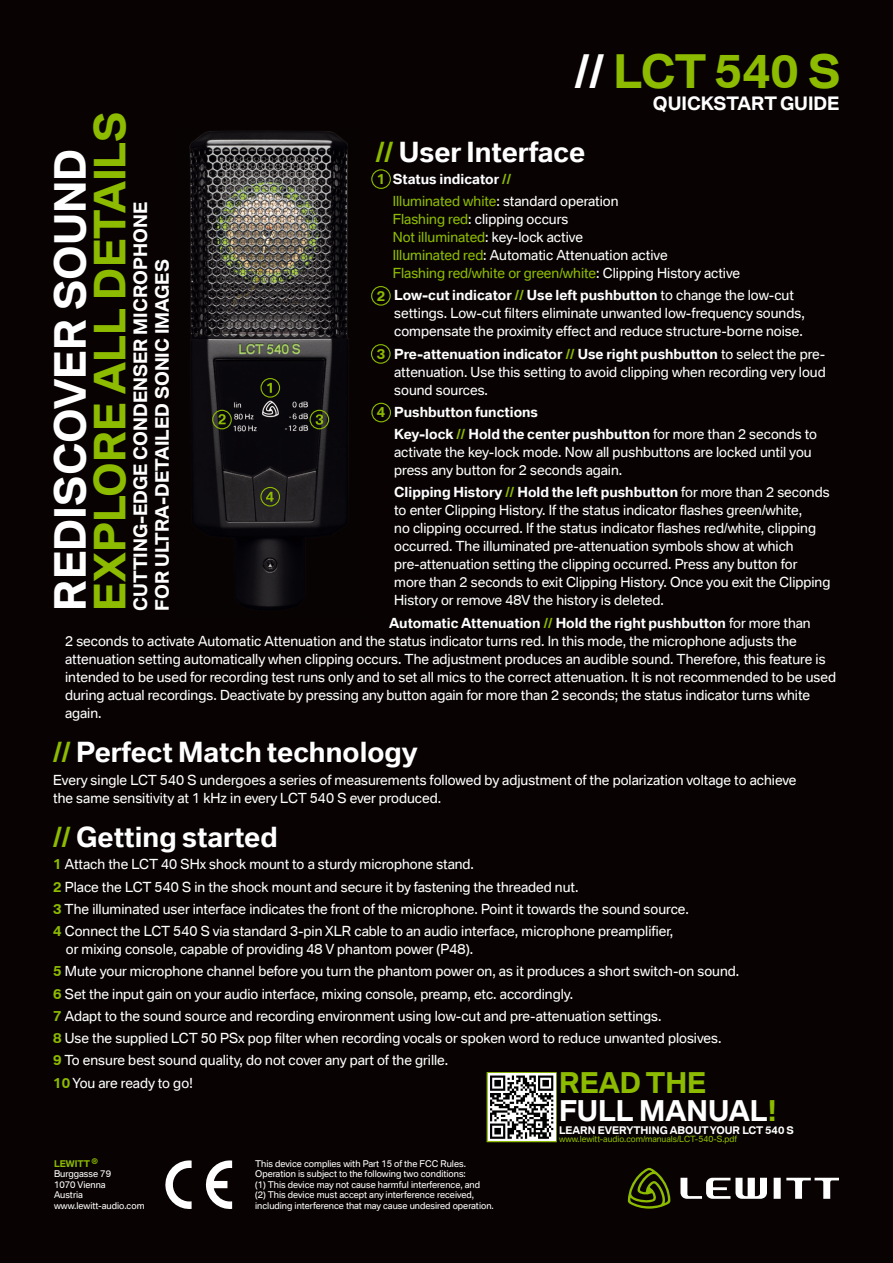
<style>
.page{position:relative;width:893px;height:1263px;background:#080302}
.page>*{position:absolute;margin:0;border:0;box-sizing:border-box;transform-origin:0 0}
.t1{font:700 45px "BMW Type";letter-spacing:-.01em;color:#8dbb00}
.t2{font:700 42px "BMW Type";color:#8dbb00}
.t3{font:700 42px "BMW Type";color:#fff}
.t4{font:700 27.75px/27.9px "BMW Type";color:#fff}
.t5{font:700 27px "BMW Type";color:#fff}
.t6{font:700 18px/21.6px "BMW Type";color:#fff}
.t7{font:13.5px/18px "BMW Type";color:#fff}
.t8{font:700 13.5px/22.2px "BMW Type";color:#fff}
.t9{font:700 13.5px "BMW Type";color:#8dbb00}
.t10{font:700 10.2px "BMW Type";color:#fff}
.t11{font:9px/10.5px "BMW Type";color:#fff}
.t12{font:8.4px "BMW Type";color:#8dbb00}
.s1{color:#fff}
.s2{color:#8dbb00}
.s3{font-weight:700}
.s4{font-weight:700;color:#8dbb00}
.s5{font-weight:400}
</style>
<div class="page">
<svg style="left:627px;top:1167px;width:44px;height:42px"></svg>
<svg style="left:680px;top:1178px;width:159px;height:21px"></svg>
<svg style="left:165px;top:1160px;width:27px;height:49px"></svg>
<svg style="left:205px;top:1160px;width:27px;height:49px"></svg>
<div style="left:371px;top:169px;width:20px;height:20px;border:1px solid #8dbb00;border-radius:50%"></div>
<div style="left:371px;top:286px;width:20px;height:20px;border:1px solid #8dbb00;border-radius:50%"></div>
<div style="left:371px;top:344px;width:20px;height:20px;border:1px solid #8dbb00;border-radius:50%"></div>
<div style="left:371px;top:403px;width:20px;height:19px;border:1px solid #8dbb00;border-radius:50%"></div>
<svg style="left:486px;top:1072px;width:71px;height:71px"></svg>
<img style="left:189px;top:131px;width:160px;height:476px">
<div style="left:260px;top:487px;width:20px;height:19px;border:1px solid #8dbb00;border-radius:50%"></div>
<svg style="left:266px;top:492px;width:8px;height:10px"></svg>
<div style="left:310px;top:410px;width:19px;height:19px;border:1px solid #8dbb00;border-radius:50%"></div>
<svg style="left:316px;top:414px;width:7px;height:11px"></svg>
<div style="left:212px;top:410px;width:20px;height:19px;border:1px solid #8dbb00;border-radius:50%"></div>
<svg style="left:218px;top:414px;width:8px;height:10px"></svg>
<div style="left:260px;top:378px;width:20px;height:20px;border:1px solid #8dbb00;border-radius:50%"></div>
<svg style="left:267px;top:383px;width:5px;height:10px"></svg>
<h1 class="t1" style="left:575px;top:45px;width:268px"><span class="s1">//</span> LCT 540 S</h1>
<h3 class="t6" style="left:653px;top:92px;width:188px">QUICKSTART GUIDE</h3>
<h2 class="t2" style="left:86px;top:611px;width:501px;rotate:-90deg">EXPLORE ALL DETAILS</h2>
<h3 class="t5" style="left:376px;top:136px;width:211px"><span class="s2">//</span> User Interface</h3>
<p class="t7" style="left:393px;top:168px;width:227px;line-height:22.2px"><span class="s3">Status indicator</span> <span class="s4">//<br></span><span class="s2">Illuminated white</span>: standard operation</p>
<p class="t7" style="left:393px;top:210px;width:349px"><span class="s2">Flashing red</span>: clipping occurs<br><span class="s2">Not illuminated</span>: key-lock active<br><span class="s2">Illuminated red</span>: Automatic Attenuation active<br><span class="s2">Flashing red/white or green/white</span>: Clipping History active</p>
<p class="t7" style="left:394px;top:286px;width:412px"><span class="s3">Low-cut indicator</span> <span class="s4">//</span> <span class="s3">Use left pushbutton</span> to change the low-cut settings. Low-cut filters eliminate unwanted low-frequency sounds, compensate the proximity effect and reduce structure-borne noise.</p>
<p class="t7" style="left:394px;top:345px;width:433px;text-align:justify"><span class="s3">Pre-attenuation indicator</span> <span class="s4">//</span> <span class="s3">Use right pushbutton</span> to select the pre&shy;attenuation. Use this setting to avoid clipping when recording very loud sound sources.</p>
<p class="t8" style="left:394px;top:401px;width:424px">Pushbutton functions<br>Key-lock <span class="s2">//</span> Hold the center pushbutton <span class="s5">for more than 2 seconds to</span></p>
<p class="t7" style="left:394px;top:443px;width:419px">activate the key-lock mode. Now all pushbuttons are locked until you press any button for 2 seconds again.</p>
<p class="t7" style="left:394px;top:483px;width:438px"><span class="s3">Clipping History</span> <span class="s4">//</span> <span class="s3">Hold the left pushbutton</span> for more than 2 seconds to enter Clipping History. If the status indicator flashes green/white,<br>no clipping occurred. If the status indicator flashes red/white, clipping occurred. The illuminated pre-attenuation symbols show at which pre-attenuation setting the clipping occurred. Press any button for more than 2 seconds to exit Clipping History. Once you exit the Clipping History or remove 48V the history is deleted.</p>
<p class="t7" style="left:65px;top:614px;width:772px;text-indent:324px"><span class="s3">Automatic Attenuation</span> <span class="s4">//</span> <span class="s3">Hold the right pushbutton</span> for more than<br>2 seconds to activate Automatic Attenuation and the status indicator turns red. In this mode, the microphone adjusts the attenuation setting automatically when clipping occurs. The adjustment produces an audible sound. Therefore, this feature is intended to be used for recording test runs only and to set all mics to the correct attenuation. It is not recommended to be used during actual recordings. Deactivate by pressing any button again for more than 2 seconds; the status indicator turns white again.</p>
<h3 class="t5" style="left:53px;top:737px;width:366px"><span class="s2">//</span> Perfect Match technology</h3>
<p class="t7" style="left:53px;top:770px;width:745px">Every single LCT 540 S undergoes a series of measurements followed by adjustment of the polarization voltage to achieve the same sensitivity at 1 kHz in every LCT 540 S ever produced.</p>
<h3 class="t5" style="left:53px;top:821px;width:226px"><span class="s2">//</span> Getting started</h3>
<p class="t7" style="left:53px;top:853px;width:637px;line-height:22.2px"><span class="s4">1</span> Attach the LCT 40 SHx shock mount to a sturdy microphone stand.<br><span class="s4">2</span> Place the LCT 540 S in the shock mount and secure it by fastening the threaded nut.<br><span class="s4">3</span> The illuminated user interface indicates the front of the microphone. Point it towards the sound source.<br><span class="s4">4</span> Connect the LCT 540 S via standard 3-pin XLR cable to an audio interface, microphone preamplifier,</p>
<p class="t7" style="left:53px;top:938px;width:688px;line-height:22.2px;text-indent:13px">or mixing console, capable of providing 48 V phantom power (P48).<br><span class="s4">5</span> Mute your microphone channel before you turn the phantom power on, as it produces a short switch-on sound.<br><span class="s4">6</span> Set the input gain on your audio interface, mixing console, preamp, etc. accordingly.<br><span class="s4">7</span> Adapt to the sound source and recording environment using low-cut and pre-attenuation settings.<br><span class="s4">8</span> Use the supplied LCT 50 PSx pop filter when recording vocals or spoken word to reduce unwanted plosives.<br><span class="s4">9</span> To ensure best sound quality, do not cover any part of the grille.<br><span class="s4">10</span> You are ready to go!</p>
<h2 class="t3" style="left:46px;top:611px;width:464px;rotate:-90deg">REDISCOVER SOUND</h2>
<p class="t9" style="left:377px;top:171px;width:10px">1</p>
<h3 class="t6" style="left:130px;top:611px;width:410px;rotate:-90deg">CUTTING-EDGE CONDENSER MICROPHONE<br>FOR ULTRA-DETAILED SONIC IMAGES</h3>
<p class="t9" style="left:377px;top:288px;width:10px">2</p>
<p class="t9" style="left:377px;top:346px;width:10px">3</p>
<p class="t9" style="left:377px;top:404px;width:10px">4</p>
<h3 class="t4" style="left:559px;top:1069px;width:220px"><span class="s2">READ THE<br></span>FULL MANUAL<span class="s2">!</span></h3>
<p class="t10" style="left:559px;top:1125px;width:236px">LEARN EVERYTHING ABOUT YOUR LCT 540 S</p>
<p class="t12" style="left:559px;top:1134px;width:180px">www.lewitt-audio.com/manuals/LCT-540-S.pdf</p>
<p class="t11" style="left:54px;top:1158px;width:92px"><span class="s4">LEWITT</span> <sup>®<br></sup>Burggasse 79<br>1070 Vienna<br>Austria www.lewitt-audio.com</p>
<p class="t11" style="left:255px;top:1158px;width:240px">This device complies with Part 15 of the FCC Rules.<br>Operation is subject to the following two conditions:<br>(1) This device may not cause harmful interference, and<br>(2) This device must accept any interference received, including interference that may cause undesired operation.</p>
</div>
